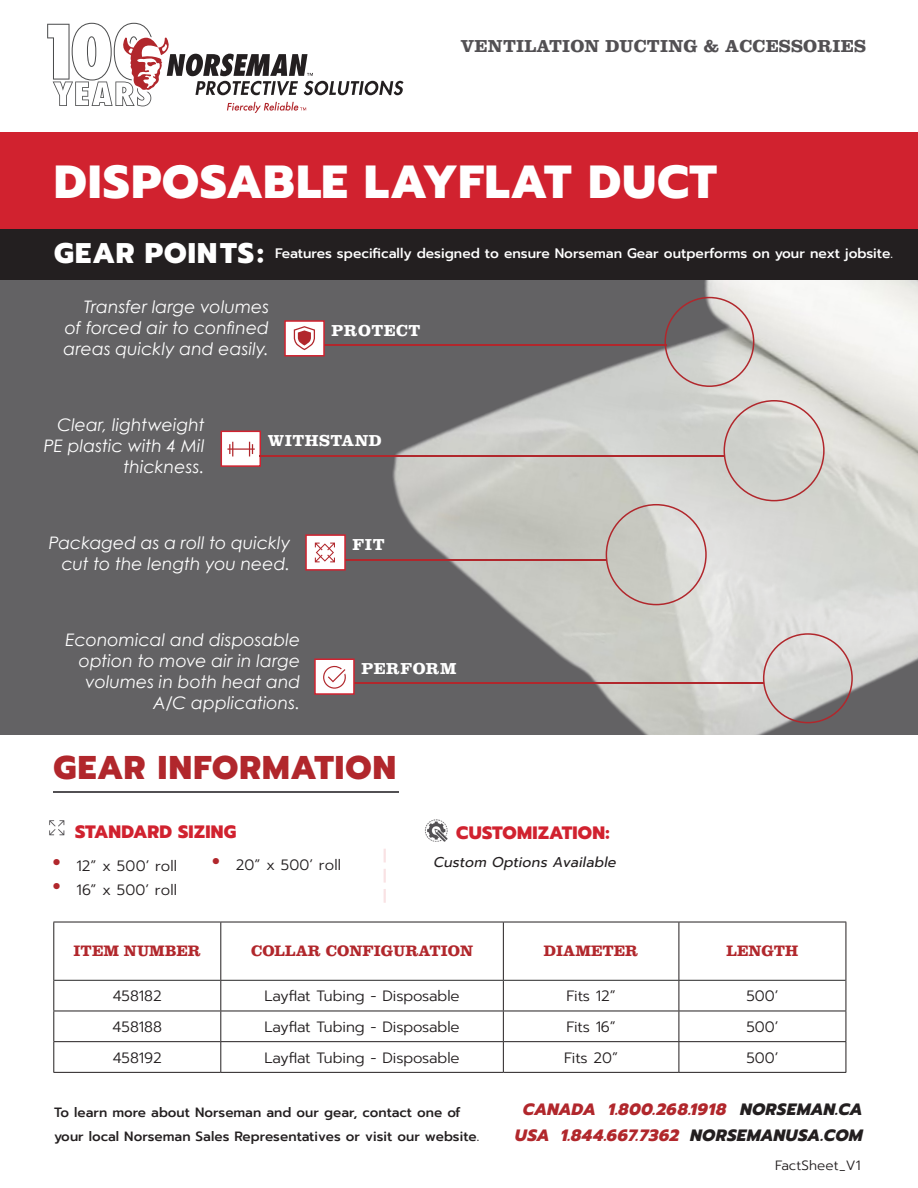
<style>
.page{position:relative;width:918px;height:1188px;background:#fff}
.page>*{position:absolute;margin:0;border:0;box-sizing:border-box;transform-origin:0 0}
.Paragraph_Style_1{font:800 46.5px "Prompt";letter-spacing:.02em;color:#fff}
.Paragraph_Style_1-2{font:800 33px "Prompt";letter-spacing:.035em;color:#b1272c}
.Paragraph_Style_1-3{font:800 28.5px "Prompt";letter-spacing:.04em;color:#fff}
.t1{font:700 18px "Clarendon LT Std";letter-spacing:.01em;color:#525053}
.bullet_list{font:800 18px "Prompt";letter-spacing:.01em;color:#d1222f}
.t2{font:italic 17.25px/21px "Century Gothic";letter-spacing:.005em;color:#fff;text-align:right}
.t3{font:italic 800 16.5px "Prompt";letter-spacing:.025em;color:#b1272c}
.t4{font:700 16.5px "Clarendon LT Std";letter-spacing:.025em;color:#fff}
.Bullets{font:700 15.75px "Clarendon LT Std";color:#b1272c}
.t5{font:300 15px "Prompt";color:#231f20}
.bullet_list-2{font:italic 14.25px "Prompt";color:#231f20}
.t6{font:500 13.8px "Prompt";color:#fff}
.t7{font:500 13.5px/24px "Prompt";letter-spacing:.005em;color:#231f20}
.t8{font:300 13.5px "Prompt";letter-spacing:.01em;color:#231f20}
.s1{font-weight:700;font-size:30px;color:#b1272c}
.s2{color:#231f20}
</style>
<div class="page">
<div style="left:0;top:279px;width:918px;height:455px;background:#636264"></div>
<img style="left:314px;top:280px;width:604px;height:454px">
<div style="left:0;top:132px;width:918px;height:103px;background:#d1222f"></div>
<div style="left:0;top:229px;width:918px;height:51px;background:#231f20"></div>
<div style="left:724px;top:400px;width:101px;height:101px;border:2px solid #b1272c;border-radius:50%"></div>
<div style="left:664px;top:297px;width:90px;height:90px;border:2px solid #b1272c;border-radius:50%"></div>
<div style="left:221px;top:431px;width:39px;height:35px;background:#fff"></div>
<div style="left:221px;top:431px;width:40px;height:36px;border:2px solid #d1222f"></div>
<svg style="left:227px;top:442px;width:28px;height:14px"></svg>
<hr style="left:259px;top:455px;width:466px;height:2px;background:#b1272c">
<hr style="left:322px;top:344px;width:344px;height:1px;background:#b1272c">
<div style="left:285px;top:321px;width:39px;height:35px;background:#fff"></div>
<div style="left:284px;top:320px;width:41px;height:37px;border:2px solid #d1222f"></div>
<div style="left:763px;top:633px;width:90px;height:90px;border:2px solid #b1272c;border-radius:50%"></div>
<hr style="left:352px;top:682px;width:412px;height:2px;background:#b1272c">
<div style="left:315px;top:659px;width:39px;height:35px;background:#fff"></div>
<div style="left:314px;top:659px;width:41px;height:36px;border:2px solid #d1222f"></div>
<svg style="left:323px;top:666px;width:23px;height:23px"></svg>
<div style="left:606px;top:504px;width:101px;height:101px;border:2px solid #b1272c;border-radius:50%"></div>
<hr style="left:337px;top:559px;width:270px;height:1px;background:#b1272c">
<div style="left:306px;top:535px;width:39px;height:35px;background:#fff"></div>
<div style="left:305px;top:534px;width:41px;height:37px;border:2px solid #d1222f"></div>
<svg style="left:315px;top:543px;width:20px;height:19px"></svg>
<svg style="left:294px;top:326px;width:21px;height:24px"></svg>
<svg style="left:47px;top:23px;width:357px;height:90px"></svg>
<img style="left:49px;top:820px;width:16px;height:16px">
<hr style="left:53px;top:791px;width:346px;height:1px;background:#525053">
<hr style="left:53px;top:922px;width:168px;height:1px;background:#231f20">
<hr style="left:53px;top:922px;width:1px;height:58px;background:#231f20">
<hr style="left:221px;top:922px;width:282px;height:1px;background:#231f20">
<hr style="left:220px;top:922px;width:1px;height:58px;background:#231f20">
<hr style="left:503px;top:922px;width:176px;height:1px;background:#231f20">
<hr style="left:503px;top:922px;width:1px;height:58px;background:#231f20">
<hr style="left:679px;top:922px;width:167px;height:1px;background:#231f20">
<hr style="left:679px;top:922px;width:1px;height:58px;background:#231f20">
<hr style="left:846px;top:922px;width:1px;height:58px;background:#231f20">
<hr style="left:54px;top:980px;width:167px;height:1px;background:#262626">
<hr style="left:221px;top:980px;width:282px;height:1px;background:#262626">
<hr style="left:503px;top:980px;width:176px;height:1px;background:#262626">
<hr style="left:679px;top:980px;width:167px;height:1px;background:#262626">
<hr style="left:53px;top:980px;width:1px;height:31px;background:#231f20">
<hr style="left:220px;top:981px;width:1px;height:30px;background:#231f20">
<hr style="left:503px;top:981px;width:1px;height:30px;background:#231f20">
<hr style="left:679px;top:981px;width:1px;height:30px;background:#231f20">
<hr style="left:846px;top:980px;width:1px;height:31px;background:#231f20">
<hr style="left:53px;top:1011px;width:168px;height:1px;background:#231f20">
<hr style="left:53px;top:1011px;width:1px;height:30px;background:#231f20">
<hr style="left:221px;top:1011px;width:282px;height:1px;background:#231f20">
<hr style="left:220px;top:1011px;width:1px;height:30px;background:#231f20">
<hr style="left:503px;top:1011px;width:176px;height:1px;background:#231f20">
<hr style="left:503px;top:1011px;width:1px;height:30px;background:#231f20">
<hr style="left:679px;top:1011px;width:167px;height:1px;background:#231f20">
<hr style="left:679px;top:1011px;width:1px;height:30px;background:#231f20">
<hr style="left:846px;top:1011px;width:1px;height:30px;background:#231f20">
<hr style="left:53px;top:1041px;width:168px;height:1px;background:#231f20">
<hr style="left:53px;top:1042px;width:1px;height:30px;background:#231f20">
<hr style="left:221px;top:1041px;width:282px;height:1px;background:#231f20">
<hr style="left:220px;top:1042px;width:1px;height:30px;background:#231f20">
<hr style="left:503px;top:1041px;width:176px;height:1px;background:#231f20">
<hr style="left:503px;top:1042px;width:1px;height:30px;background:#231f20">
<hr style="left:679px;top:1041px;width:167px;height:1px;background:#231f20">
<hr style="left:679px;top:1042px;width:1px;height:30px;background:#231f20">
<hr style="left:846px;top:1042px;width:1px;height:30px;background:#231f20">
<hr style="left:53px;top:1072px;width:168px;height:1px;background:#231f20">
<hr style="left:221px;top:1072px;width:282px;height:1px;background:#231f20">
<hr style="left:503px;top:1072px;width:176px;height:1px;background:#231f20">
<hr style="left:679px;top:1072px;width:167px;height:1px;background:#231f20">
<svg style="left:384px;top:849px;width:2px;height:54px"></svg>
<img style="left:424px;top:819px;width:24px;height:23px">
<p class="t1" style="left:460px;top:35px;width:407px">VENTILATION DUCTING &amp; ACCESSORIES</p>
<p class="Paragraph_Style_1" style="left:54px;top:146px;width:665px">DISPOSABLE LAYFLAT DUCT</p>
<p class="Paragraph_Style_1-3" style="left:54px;top:232px;width:211px">GEAR POINTS:</p>
<p class="t6" style="left:275px;top:244px;width:620px">Features specifically designed to ensure Norseman Gear outperforms on your next jobsite.</p>
<p class="t2" style="left:64px;top:296px;width:207px;text-align:justify;text-indent:20px">Transfer large volumes of forced air to confined areas quickly and easily.</p>
<p class="t4" style="left:332px;top:320px;width:90px">PROTECT</p>
<p class="t2" style="left:44px;top:414px;width:162px">Clear, lightweight<br>PE plastic with 4 Mil thickness.</p>
<p class="t4" style="left:268px;top:430px;width:115px">WITHSTAND</p>
<p class="t2" style="left:49px;top:532px;width:243px">Packaged as a roll to quickly</p>
<p class="t4" style="left:353px;top:534px;width:33px">FIT</p>
<p class="t2" style="left:62px;top:553px;width:230px">cut to the length you need.</p>
<p class="t2" style="left:66px;top:629px;width:236px">Economical and disposable option to move air in large volumes in both heat and<br>A/C applications.</p>
<p class="t4" style="left:362px;top:659px;width:97px">PERFORM</p>
<p class="Paragraph_Style_1-2" style="left:53px;top:743px;width:344px">GEAR INFORMATION</p>
<p class="bullet_list" style="left:75px;top:818px;width:163px">STANDARD SIZING</p>
<p class="t5" style="left:53px;top:855px;width:126px"><span class="s1">•</span> 12” x 500’ roll</p>
<p class="t5" style="left:53px;top:880px;width:126px"><span class="s1">•</span> 16” x 500’ roll</p>
<p class="bullet_list" style="left:456px;top:819px;width:155px">CUSTOMIZATION:</p>
<p class="t5" style="left:212px;top:855px;width:130px"><span class="s1">•</span> 20” x 500’ roll</p>
<p class="bullet_list-2" style="left:433px;top:852px;width:188px">Custom Options Available</p>
<p class="Bullets" style="left:74px;top:942px;width:129px">ITEM NUMBER</p>
<p class="Bullets" style="left:251px;top:942px;width:224px">COLLAR CONFIGURATION</p>
<p class="Bullets" style="left:544px;top:942px;width:96px">DIAMETER</p>
<p class="Bullets" style="left:727px;top:942px;width:73px">LENGTH</p>
<p class="t5" style="left:113px;top:986px;width:51px">458182</p>
<p class="t5" style="left:264px;top:986px;width:197px">Layflat Tubing - Disposable</p>
<p class="t5" style="left:567px;top:986px;width:51px">Fits 12”</p>
<p class="t5" style="left:746px;top:986px;width:33px">500’</p>
<p class="t5" style="left:113px;top:1016px;width:51px">458188</p>
<p class="t5" style="left:264px;top:1016px;width:197px">Layflat Tubing - Disposable</p>
<p class="t5" style="left:566px;top:1016px;width:51px">Fits 16”</p>
<p class="t5" style="left:746px;top:1016px;width:33px">500’</p>
<p class="t5" style="left:113px;top:1047px;width:51px">458192</p>
<p class="t5" style="left:264px;top:1047px;width:197px">Layflat Tubing - Disposable</p>
<p class="t5" style="left:564px;top:1047px;width:55px">Fits 20”</p>
<p class="t5" style="left:746px;top:1047px;width:33px">500’</p>
<p class="t7" style="left:54px;top:1100px;width:427px">To learn more about Norseman and our gear, contact one of your local Norseman Sales Representatives or visit our website.</p>
<p class="t3" style="left:523px;top:1097px;width:341px">CANADA 1.800.268.1918 <span class="s2">NORSEMAN.CA</span></p>
<p class="t3" style="left:515px;top:1123px;width:349px">USA 1.844.667.7362 <span class="s2">NORSEMANUSA.COM</span></p>
<p class="t8" style="left:775px;top:1156px;width:87px">FactSheet_V1</p>
</div>
